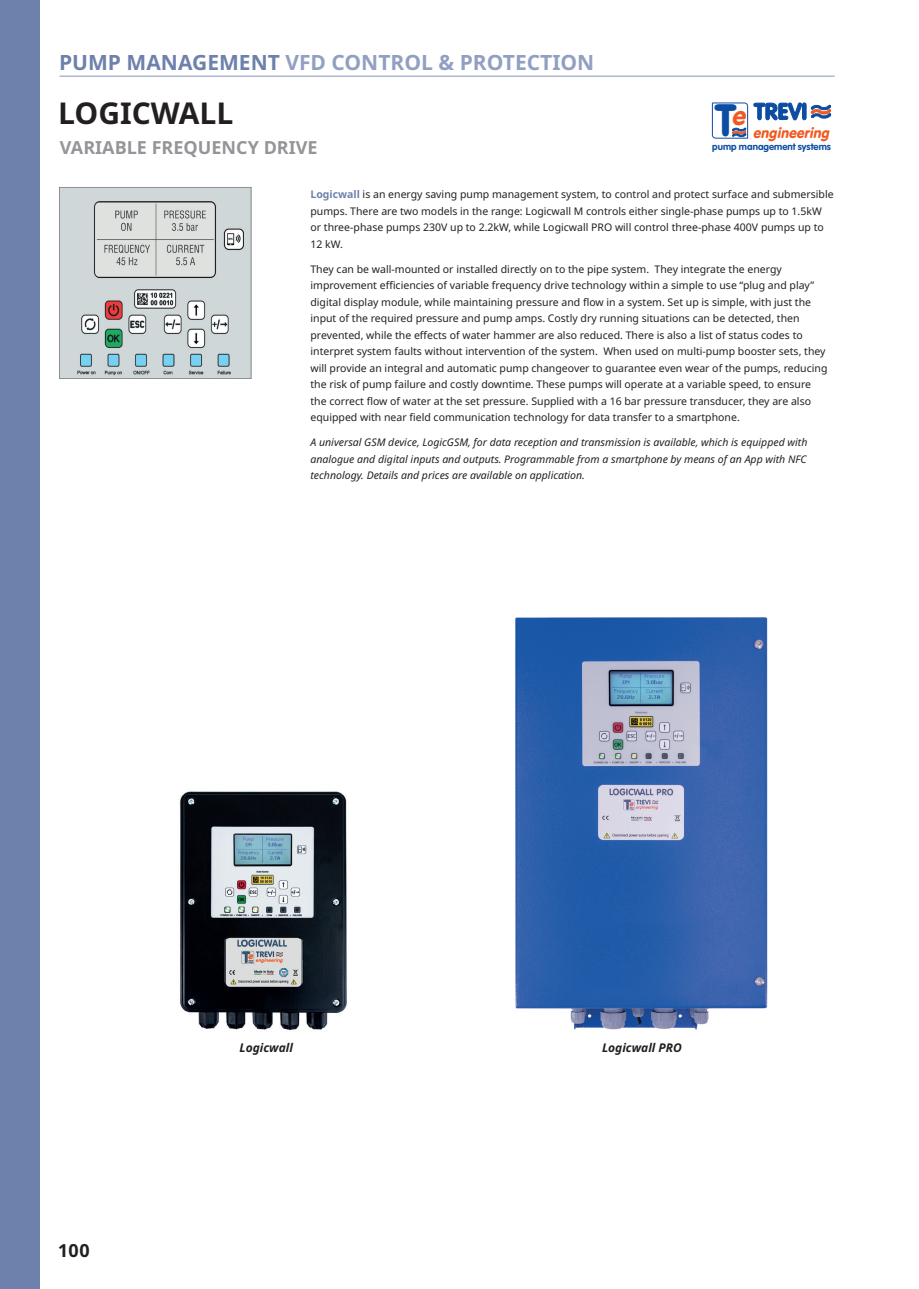
<style>
.page{position:relative;width:919px;height:1289px;background:#fff}
.page>*{position:absolute;margin:0;border:0;box-sizing:border-box;transform-origin:0 0}
.t1{font:700 30px "Noto Sans";color:#231f20}
.t2{font:italic 25.8px "VAG Rounded BT";color:#f15921;scale:.95 1}
.t3{font:700 21px "Noto Sans";color:#919fc2}
.t4{font:700 18px "Noto Sans";color:#939598}
.t5{font:700 18px "Noto Sans";color:#231f20}
.t6{font:italic 14.4px "VAG Rounded BT";color:#f15921;scale:.95 1}
.t7{font:italic 700 12px "Noto Sans";color:#231f20}
.t8{font:10.5px/16.5px "Noto Sans";color:#231f20}
.t9{font:italic 10.5px/16.5px "Noto Sans";color:#231f20;text-align:justify}
.t10{font:700 9.6px "VAG Rounded";color:#0d4da1}
.s1{color:#6e81ac}
.s2{font-style:normal;font-size:44.7px;color:#0d4da1}
.s3{font-weight:700;color:#6e81ac}
</style>
<div class="page">
<div style="left:0;top:0;width:39px;height:1288px;background:#6e81ac"></div>
<svg style="left:59px;top:75px;width:775px;height:2px;background:#c0c8db"></svg>
<img style="left:180px;top:791px;width:167px;height:239px">
<img style="left:515px;top:617px;width:253px;height:413px">
<svg style="left:59px;top:187px;width:192px;height:192px;background:#c3c9ca"></svg>
<hr style="left:712px;top:103px;width:1px;height:32px;background:#0d4da1">
<hr style="left:712px;top:103px;width:32px;height:1px;background:#0d4da1">
<hr style="left:716px;top:138px;width:31px;height:1px;background:#0d4da1">
<hr style="left:747px;top:106px;width:1px;height:32px;background:#0d4da1">
<svg style="left:732px;top:128px;width:14px;height:9px"></svg>
<svg style="left:743px;top:103px;width:88px;height:17px"></svg>
<h3 class="t3" style="left:59px;top:48px;width:536px"><span class="s1">PUMP MANAGEMENT</span> VFD CONTROL &amp; PROTECTION</h3>
<h1 class="t1" style="left:58px;top:92px;width:177px">LOGICWALL</h1>
<h3 class="t4" style="left:60px;top:135px;width:259px">VARIABLE FREQUENCY DRIVE</h3>
<h2 class="t2" style="left:715px;top:100px;width:39px">e<span class="s2">T</span></h2>
<p class="t10" style="left:712px;top:141px;width:120px">pump management systems</p>
<h3 class="t6" style="left:752px;top:124px;width:85px">engineering</h3>
<p class="t8" style="left:310px;top:187px;width:524px"><span class="s3">Logicwall</span> is an energy saving pump management system, to control and protect surface and submersible pumps. There are two models in the range: Logicwall M controls either single-phase pumps up to 1.5kW or three-phase pumps 230V up to 2.2kW, while Logicwall PRO will control three-phase 400V pumps up to 12 kW.</p>
<p class="t8" style="left:310px;top:261px;width:518px">They can be wall-mounted or installed directly on to the pipe system. They integrate the energy improvement efficiencies of variable frequency drive technology within a simple to use “plug and play” digital display module, while maintaining pressure and flow in a system. Set up is simple, with just the input of the required pressure and pump amps. Costly dry running situations can be detected, then prevented, while the effects of water hammer are also reduced. There is also a list of status codes to interpret system faults without intervention of the system. When used on multi-pump booster sets, they will provide an integral and automatic pump changeover to guarantee even wear of the pumps, reducing the risk of pump failure and costly downtime. These pumps will operate at a variable speed, to ensure the correct flow of water at the set pressure. Supplied with a 16 bar pressure transducer, they are also equipped with near field communication technology for data transfer to a smartphone.</p>
<p class="t9" style="left:310px;top:434px;width:498px">A universal GSM device, LogicGSM, for data reception and transmission is available, which is equipped with analogue and digital inputs and outputs. Programmable from a smartphone by means of an App with NFC technology. Details and prices are available on application.</p>
<h3 class="t5" style="left:59px;top:1237px;width:33px">100</h3>
<p class="t7" style="left:239px;top:1039px;width:55px">Logicwall</p>
<p class="t7" style="left:602px;top:1039px;width:81px">Logicwall PRO</p>
</div>
